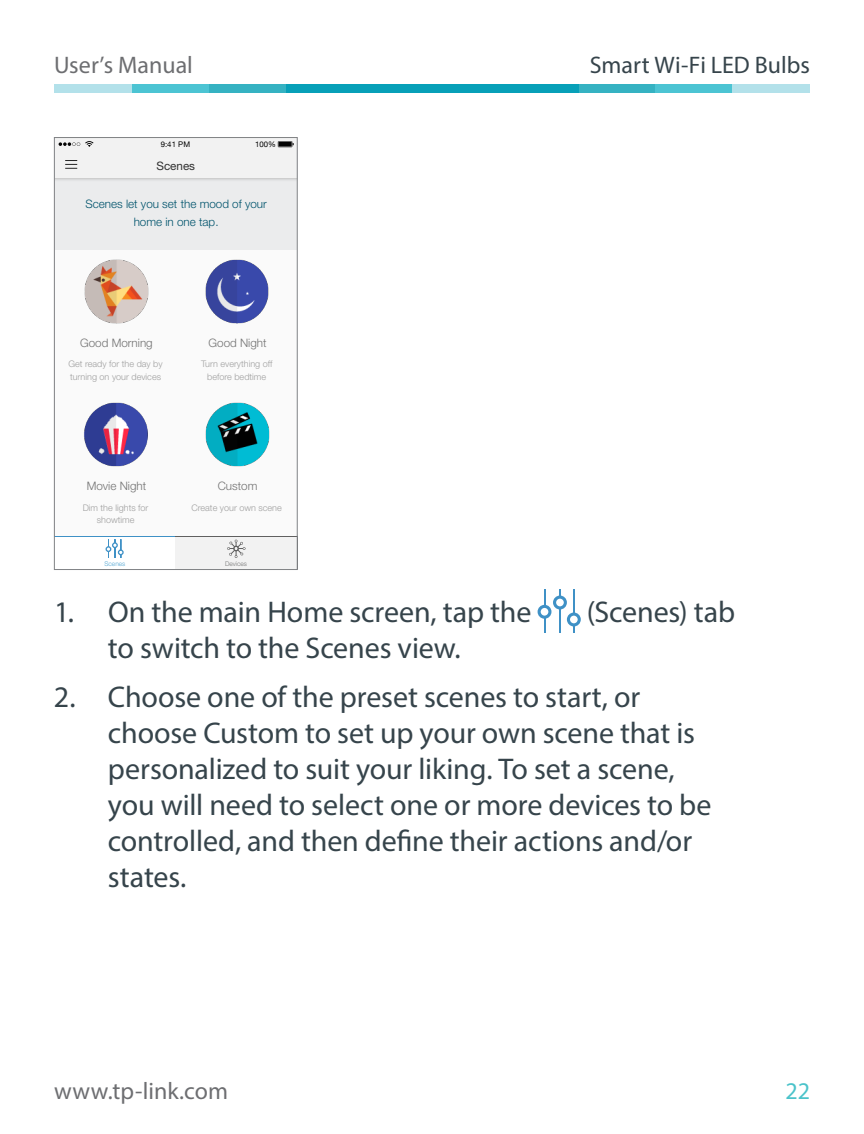
<style>
.page{position:relative;width:864px;height:1134px;background:#fff}
.page>*{position:absolute;margin:0;border:0;box-sizing:border-box;transform-origin:0 0}
.t1{font:30px/36px "Myriad Pro";letter-spacing:-.005em;color:#36444b}
.t2{font:24px "Myriad Pro";color:#6d6e71}
.t3{font:24px "Myriad Pro";color:#36444b}
.t4{font:24px "Myriad Pro";color:#4bc3ca}
.t5{font:300 11.7px/18px "Helvetica Neue LT Std";color:#00536c;text-align:center}
.t6{font:300 11.7px "Helvetica Neue LT Std";color:#737373}
.t7{font:11.7px "Helvetica Neue LT Std";color:#313131}
.t8{font:300 9px/12.3px "Helvetica Neue LT Std";color:#9f9f9f;text-align:center}
.t9{font:7.8px "Helvetica Neue";letter-spacing:.005em;color:#010101}
.t10{font:300 6.6px "Helvetica Neue LT Std";color:#737373}
.t11{font:300 6.6px "Helvetica Neue LT Std";color:#4da3d1}
</style>
<div class="page">
<div style="left:579px;top:84px;width:77px;height:9px;background:#35b2c2"></div>
<div style="left:656px;top:84px;width:77px;height:9px;background:#4cc4d3"></div>
<div style="left:285px;top:84px;width:294px;height:9px;background:#07a0b8"></div>
<div style="left:208px;top:84px;width:77px;height:9px;background:#35b2c2"></div>
<div style="left:131px;top:84px;width:77px;height:9px;background:#4cc4d3"></div>
<div style="left:54px;top:84px;width:77px;height:9px;background:#b3e1ea"></div>
<div style="left:733px;top:84px;width:77px;height:9px;background:#b3e1ea"></div>
<div style="left:54px;top:138px;width:243px;height:432px;background:#ebeced"></div>
<img style="left:56px;top:533px;width:240px;height:4px">
<div style="left:54px;top:537px;width:121px;height:33px;background:#fff"></div>
<div style="left:175px;top:537px;width:122px;height:33px;background:#f2f2f2"></div>
<svg style="left:227px;top:540px;width:19px;height:18px"></svg>
<svg style="left:106px;top:540px;width:18px;height:18px"></svg>
<div style="left:55px;top:250px;width:120px;height:143px;background:#fafafa"></div>
<div style="left:55px;top:393px;width:120px;height:143px;background:#fafafa"></div>
<div style="left:176px;top:250px;width:121px;height:143px;background:#fafafa"></div>
<div style="left:176px;top:393px;width:121px;height:143px;background:#fafafa"></div>
<img style="left:84px;top:259px;width:65px;height:65px">
<img style="left:84px;top:402px;width:64px;height:65px">
<img style="left:205px;top:259px;width:64px;height:65px">
<img style="left:205px;top:402px;width:65px;height:65px">
<div style="left:54px;top:138px;width:243px;height:41px;background:#f2f2f2"></div>
<hr style="left:54px;top:178px;width:243px;height:1px;background:#cecece">
<svg style="left:59px;top:141px;width:35px;height:6px"></svg>
<svg style="left:278px;top:141px;width:16px;height:6px"></svg>
<svg style="left:66px;top:160px;width:11px;height:9px"></svg>
<div style="left:54px;top:137px;width:244px;height:433px;border:1px solid #808285"></div>
<svg style="left:544px;top:589px;width:1px;height:16px"></svg>
<svg style="left:544px;top:619px;width:1px;height:14px"></svg>
<div style="left:538px;top:605px;width:13px;height:14px;border:3px solid #3f91c6;border-radius:50%"></div>
<svg style="left:559px;top:589px;width:2px;height:7px"></svg>
<hr style="left:559px;top:608px;width:2px;height:25px;background:#3f91c6">
<div style="left:553px;top:596px;width:14px;height:13px;border:3px solid #3f91c6;border-radius:50%"></div>
<hr style="left:573px;top:589px;width:2px;height:25px;background:#3f91c6">
<svg style="left:573px;top:626px;width:2px;height:7px"></svg>
<div style="left:567px;top:613px;width:14px;height:13px;border:3px solid #3f91c6;border-radius:50%"></div>
<p class="t2" style="left:54px;top:50px;width:140px">User’s Manual</p>
<p class="t3" style="left:590px;top:50px;width:222px">Smart Wi-Fi LED Bulbs</p>
<p class="t9" style="left:161px;top:139px;width:31px">9:41 PM</p>
<p class="t9" style="left:255px;top:139px;width:22px">100%</p>
<p class="t7" style="left:156px;top:159px;width:40px">Scenes</p>
<p class="t5" style="left:85px;top:195px;width:183px">Scenes let you set the mood of your home in one tap.</p>
<p class="t6" style="left:80px;top:335px;width:74px">Good Morning</p>
<p class="t8" style="left:68px;top:358px;width:96px;text-align:left">Get ready for the day by turning on your devices</p>
<p class="t6" style="left:209px;top:335px;width:60px">Good Night</p>
<p class="t8" style="left:201px;top:358px;width:73px">Turn everything off before bedtime</p>
<p class="t6" style="left:87px;top:479px;width:61px">Movie Night</p>
<p class="t8" style="left:83px;top:501px;width:67px">Dim the lights for showtime</p>
<p class="t6" style="left:218px;top:479px;width:41px">Custom</p>
<p class="t8" style="left:192px;top:501px;width:92px">Create your own scene</p>
<p class="t11" style="left:105px;top:560px;width:22px">Scenes</p>
<p class="t10" style="left:225px;top:559px;width:23px">Devices</p>
<p class="t1" style="left:54px;top:593px;width:479px">1. On the main Home screen, tap the</p>
<p class="t1" style="left:587px;top:593px;width:150px">(Scenes) tab</p>
<p class="t1" style="left:108px;top:629px;width:354px">to switch to the Scenes view.</p>
<p class="t1" style="left:108px;top:679px;width:605px;text-indent:-54px">2. Choose one of the preset scenes to start, or choose Custom to set up your own scene that is personalized to suit your liking. To set a scene, you will need to select one or more devices to be controlled, and then define their actions and/or states.</p>
<p class="t2" style="left:54px;top:1076px;width:176px">www.tp-link.com</p>
<p class="t4" style="left:785px;top:1076px;width:26px">22</p>
</div>
